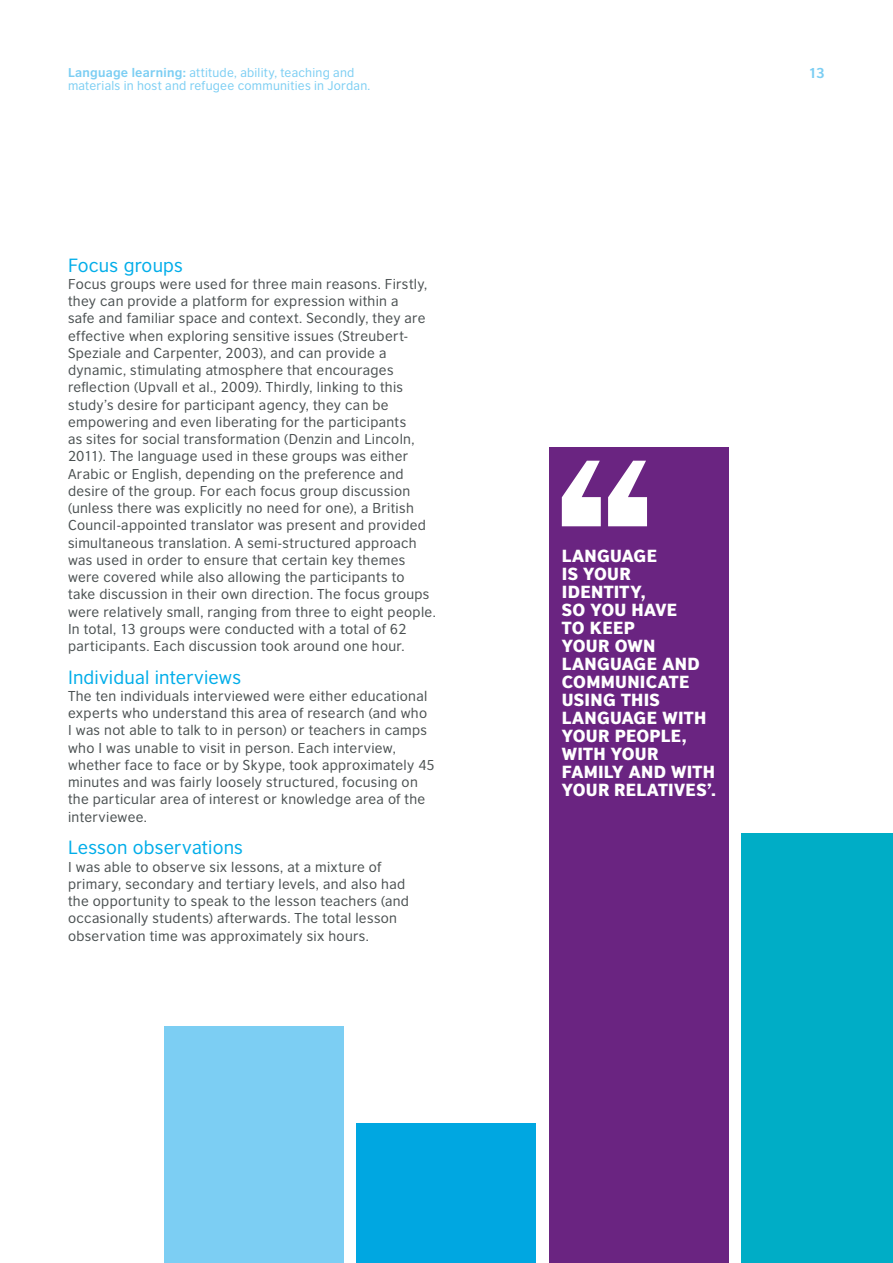
<style>
.page{position:relative;width:893px;height:1263px;background:#fff}
.page>*{position:absolute;margin:0;border:0;box-sizing:border-box;transform-origin:0 0}
.t1{font:18px "British Council Sans";letter-spacing:.01em;color:#00ade9}
.t2{font:900 16.5px/18px "British Council Sans";letter-spacing:.015em;color:#fff}
.t3{font:13.5px/17.2px "British Council Sans";letter-spacing:.025em;color:#4a5051}
.t4{font:700 13.5px "British Council Sans";color:#7ccef3}
.t5{font:12px/13.2px "British Council Sans";letter-spacing:.02em;color:#7ccef3}
.s1{font-weight:700}
</style>
<div class="page">
<div style="left:741px;top:834px;width:152px;height:429px;background:#00adc6"></div>
<div style="left:357px;top:1123px;width:179px;height:140px;background:#00a7e1"></div>
<div style="left:164px;top:1027px;width:180px;height:236px;background:#7ccef3"></div>
<div style="left:549px;top:448px;width:180px;height:815px;background:#6a2481"></div>
<svg style="left:562px;top:461px;width:85px;height:65px"></svg>
<p class="t5" style="left:68px;top:65px;width:304px"><span class="s1">Language learning:</span> attitude, ability, teaching and materials in host and refugee communities in Jordan.</p>
<p class="t4" style="left:808px;top:61px;width:18px">13</p>
<h1 class="t1" style="left:68px;top:250px;width:116px">Focus groups</h1>
<p class="t3" style="left:68px;top:274px;width:369px">Focus groups were used for three main reasons. Firstly, they can provide a platform for expression within a<br>safe and familiar space and context. Secondly, they are effective when exploring sensitive issues (Streubert-Speziale and Carpenter, 2003), and can provide a dynamic, stimulating atmosphere that encourages reflection (Upvall et al., 2009). Thirdly, linking to this study’s desire for participant agency, they can be empowering and even liberating for the participants<br>as sites for social transformation (Denzin and Lincoln, 2011). The language used in these groups was either Arabic or English, depending on the preference and desire of the group. For each focus group discussion (unless there was explicitly no need for one), a British Council-appointed translator was present and provided simultaneous translation. A semi-structured approach was used in order to ensure that certain key themes were covered while also allowing the participants to<br>take discussion in their own direction. The focus groups were relatively small, ranging from three to eight people.<br>In total, 13 groups were conducted with a total of 62 participants. Each discussion took around one hour.</p>
<h1 class="t1" style="left:68px;top:662px;width:175px">Individual interviews</h1>
<p class="t3" style="left:68px;top:686px;width:368px">The ten individuals interviewed were either educational experts who understand this area of research (and who<br>I was not able to talk to in person) or teachers in camps who I was unable to visit in person. Each interview, whether face to face or by Skype, took approximately 45 minutes and was fairly loosely structured, focusing on the particular area of interest or knowledge area of the interviewee.</p>
<h1 class="t1" style="left:68px;top:833px;width:176px">Lesson observations</h1>
<p class="t3" style="left:68px;top:857px;width:342px">I was able to observe six lessons, at a mixture of primary, secondary and tertiary levels, and also had the opportunity to speak to the lesson teachers (and occasionally students) afterwards. The total lesson observation time was approximately six hours.</p>
<p class="t2" style="left:562px;top:545px;width:156px">LANGUAGE<br>IS YOUR<br>IDENTITY,<br>SO YOU HAVE<br>TO KEEP<br>YOUR OWN<br>LANGUAGE AND<br>COMMUNICATE<br>USING THIS<br>LANGUAGE WITH<br>YOUR PEOPLE,<br>WITH YOUR<br>FAMILY AND WITH<br>YOUR RELATIVES’.</p>
</div>
